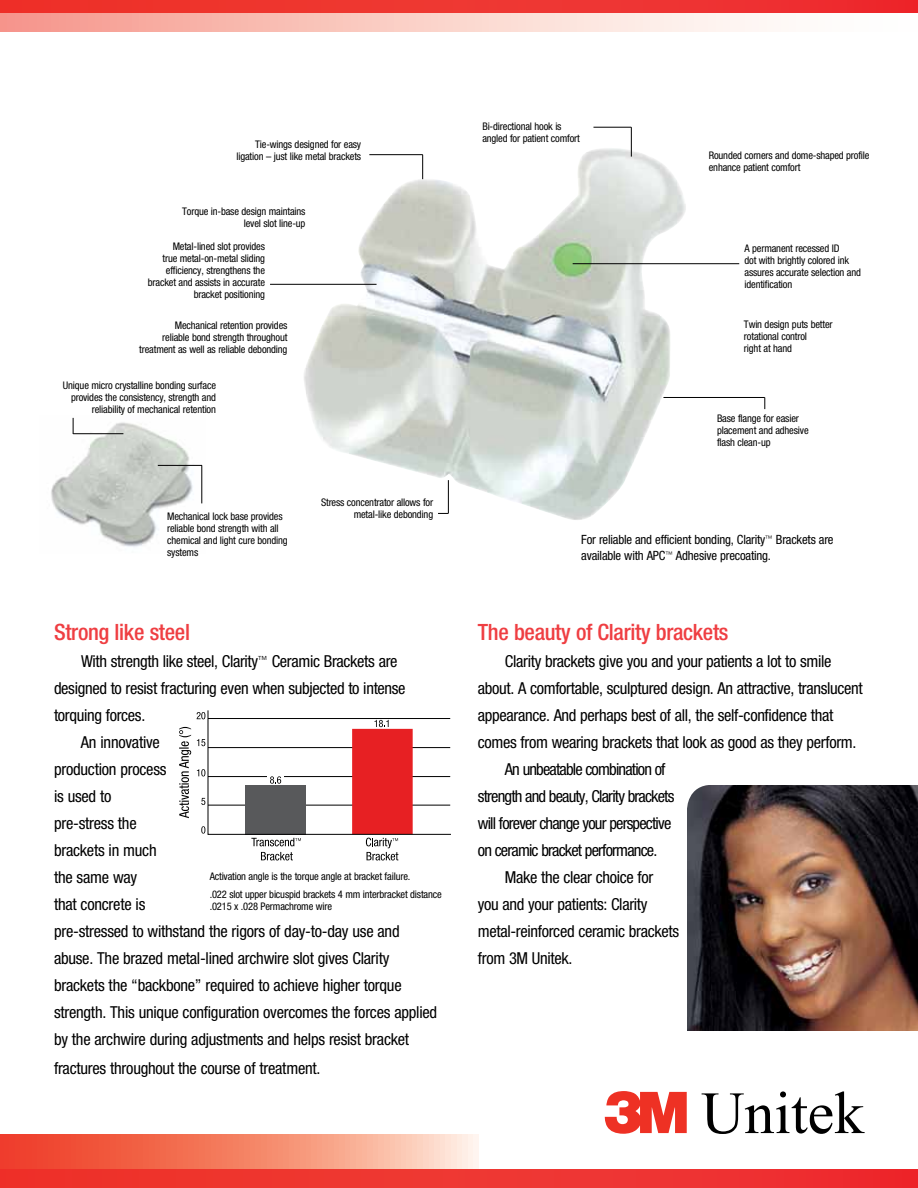
<style>
.page{position:relative;width:918px;height:1188px;background:#fff}
.page>*{position:absolute;margin:0;border:0;box-sizing:border-box;transform-origin:0 0}
.t1{font:500 condensed 22.5px "Helvetica Neue LT Std";letter-spacing:-.015em;color:#ef3e42}
.t2{font:condensed 16.5px "Helvetica Neue LT Std";letter-spacing:-.02em;color:#000}
.t3{font:condensed 16.5px "Helvetica Neue LT Std";letter-spacing:-.05em;color:#000}
.t4{font:condensed 12.75px/15.8px "Helvetica Neue LT Std";letter-spacing:-.015em;color:#000}
.t5{font:condensed 10.5px/12px "Helvetica Neue LT Std";letter-spacing:-.015em;color:#000}
</style>
<div class="page">
<svg style="left:0;top:1134px;width:478px;height:35px;background:#f58870"></svg>
<svg style="left:0;top:0;width:918px;height:32px;background:#f5918b"></svg>
<div style="left:0;top:1169px;width:918px;height:19px;background:linear-gradient(to right,#ee372c,#ee2f32)"></div>
<img style="left:302px;top:148px;width:387px;height:372px">
<hr style="left:270px;top:284px;width:107px;height:1px;background:#000">
<hr style="left:369px;top:154px;width:54px;height:1px;background:#000">
<svg style="left:422px;top:155px;width:1px;height:24px"></svg>
<hr style="left:593px;top:127px;width:38px;height:1px;background:#000">
<hr style="left:631px;top:127px;width:1px;height:30px;background:#000">
<hr style="left:663px;top:397px;width:102px;height:1px;background:#000">
<svg style="left:765px;top:397px;width:1px;height:12px"></svg>
<hr style="left:573px;top:263px;width:166px;height:1px;background:#000">
<hr style="left:448px;top:480px;width:1px;height:33px;background:#000">
<img style="left:51px;top:417px;width:152px;height:130px">
<hr style="left:202px;top:465px;width:1px;height:38px;background:#000">
<hr style="left:158px;top:465px;width:44px;height:1px;background:#000">
<svg style="left:73px;top:418px;width:1px;height:15px"></svg>
<hr style="left:73px;top:433px;width:50px;height:1px;background:#000">
<svg style="left:605px;top:1091px;width:82px;height:43px"></svg>
<svg style="left:702px;top:1091px;width:163px;height:43px"></svg>
<svg style="left:179px;top:727px;width:12px;height:91px"></svg>
<svg style="left:197px;top:710px;width:254px;height:151px"></svg>
<img style="left:687px;top:785px;width:231px;height:245px">
<svg style="left:662px;top:760px;width:50px;height:49px"></svg>
<p class="t5" style="left:236px;top:138px;width:126px;text-align:right">Tie-wings designed for easy ligation – just like metal brackets</p>
<p class="t5" style="left:182px;top:205px;width:125px;text-align:right">Torque in-base design maintains level slot line-up</p>
<p class="t5" style="left:148px;top:240px;width:119px;text-align:right">Metal-lined slot provides<br>true metal-on-metal sliding efficiency, strengthens the bracket and assists in accurate bracket positioning</p>
<p class="t5" style="left:139px;top:319px;width:150px;text-align:right">Mechanical retention provides<br>reliable bond strength throughout treatment as well as reliable debonding</p>
<p class="t5" style="left:63px;top:380px;width:155px;text-align:right">Unique micro crystalline bonding surface provides the consistency, strength and reliability of mechanical retention</p>
<p class="t5" style="left:167px;top:510px;width:122px">Mechanical lock base provides reliable bond strength with all chemical and light cure bonding systems</p>
<p class="t5" style="left:321px;top:496px;width:114px;text-align:right">Stress concentrator allows for metal-like debonding</p>
<h1 class="t1" style="left:54px;top:619px;width:138px">Strong like steel</h1>
<h2 class="t2" style="left:81px;top:652px;width:318px">With strength like steel, Clarity<sup>™</sup> Ceramic Brackets are</h2>
<h2 class="t2" style="left:54px;top:679px;width:353px">designed to resist fracturing even when subjected to intense</h2>
<h2 class="t2" style="left:54px;top:706px;width:93px">torquing forces.</h2>
<h2 class="t2" style="left:81px;top:733px;width:80px">An innovative</h2>
<h2 class="t2" style="left:54px;top:760px;width:114px">production process</h2>
<h2 class="t2" style="left:54px;top:787px;width:59px">is used to</h2>
<h2 class="t2" style="left:54px;top:814px;width:84px">pre-stress the</h2>
<h2 class="t2" style="left:54px;top:841px;width:104px">brackets in much</h2>
<h2 class="t2" style="left:54px;top:868px;width:85px">the same way</h2>
<h2 class="t2" style="left:54px;top:895px;width:93px">that concrete is</h2>
<h2 class="t2" style="left:54px;top:922px;width:347px">pre-stressed to withstand the rigors of day-to-day use and</h2>
<h2 class="t2" style="left:54px;top:949px;width:337px">abuse. The brazed metal-lined archwire slot gives Clarity</h2>
<h2 class="t2" style="left:54px;top:976px;width:349px">brackets the “backbone” required to achieve higher torque</h2>
<h2 class="t2" style="left:54px;top:1003px;width:385px">strength. This unique configuration overcomes the forces applied</h2>
<h2 class="t2" style="left:54px;top:1030px;width:357px">by the archwire during adjustments and helps resist bracket</h2>
<h2 class="t2" style="left:54px;top:1058px;width:268px">fractures throughout the course of treatment.</h2>
<p class="t5" style="left:210px;top:868px;width:234px;line-height:17.4px">Activation angle is the torque angle at bracket failure.<br>.022 slot upper bicuspid brackets 4 mm interbracket distance</p>
<p class="t5" style="left:210px;top:900px;width:124px">.0215 x .028 Permachrome wire</p>
<p class="t5" style="left:482px;top:121px;width:99px">Bi-directional hook is angled for patient comfort</p>
<p class="t5" style="left:709px;top:149px;width:162px">Rounded corners and dome-shaped profile enhance patient comfort</p>
<p class="t5" style="left:745px;top:242px;width:118px">A permanent recessed ID<br>dot with brightly colored ink assures accurate selection and identification</p>
<p class="t5" style="left:744px;top:318px;width:90px">Twin design puts better rotational control<br>right at hand</p>
<p class="t5" style="left:717px;top:412px;width:93px">Base flange for easier placement and adhesive flash clean-up</p>
<p class="t4" style="left:581px;top:532px;width:254px">For reliable and efficient bonding, Clarity<sup>™</sup> Brackets are available with APC<sup>™</sup> Adhesive precoating.</p>
<h1 class="t1" style="left:478px;top:619px;width:252px">The beauty of Clarity brackets</h1>
<h2 class="t2" style="left:505px;top:652px;width:328px">Clarity brackets give you and your patients a lot to smile</h2>
<h2 class="t2" style="left:478px;top:679px;width:386px">about. A comfortable, sculptured design. An attractive, translucent</h2>
<h2 class="t2" style="left:478px;top:706px;width:357px">appearance. And perhaps best of all, the self-confidence that</h2>
<h2 class="t2" style="left:478px;top:733px;width:380px">comes from wearing brackets that look as good as they perform.</h2>
<h2 class="t3" style="left:505px;top:760px;width:162px">An unbeatable combination of</h2>
<h2 class="t3" style="left:478px;top:787px;width:198px">strength and beauty, Clarity brackets</h2>
<h2 class="t3" style="left:478px;top:814px;width:195px">will forever change your perspective</h2>
<h2 class="t3" style="left:478px;top:841px;width:181px">on ceramic bracket performance.</h2>
<h2 class="t2" style="left:505px;top:868px;width:150px">Make the clear choice for</h2>
<h2 class="t2" style="left:478px;top:895px;width:171px">you and your patients: Clarity</h2>
<h2 class="t2" style="left:478px;top:922px;width:203px">metal-reinforced ceramic brackets</h2>
<h2 class="t2" style="left:478px;top:949px;width:96px">from 3M Unitek.</h2>
</div>
